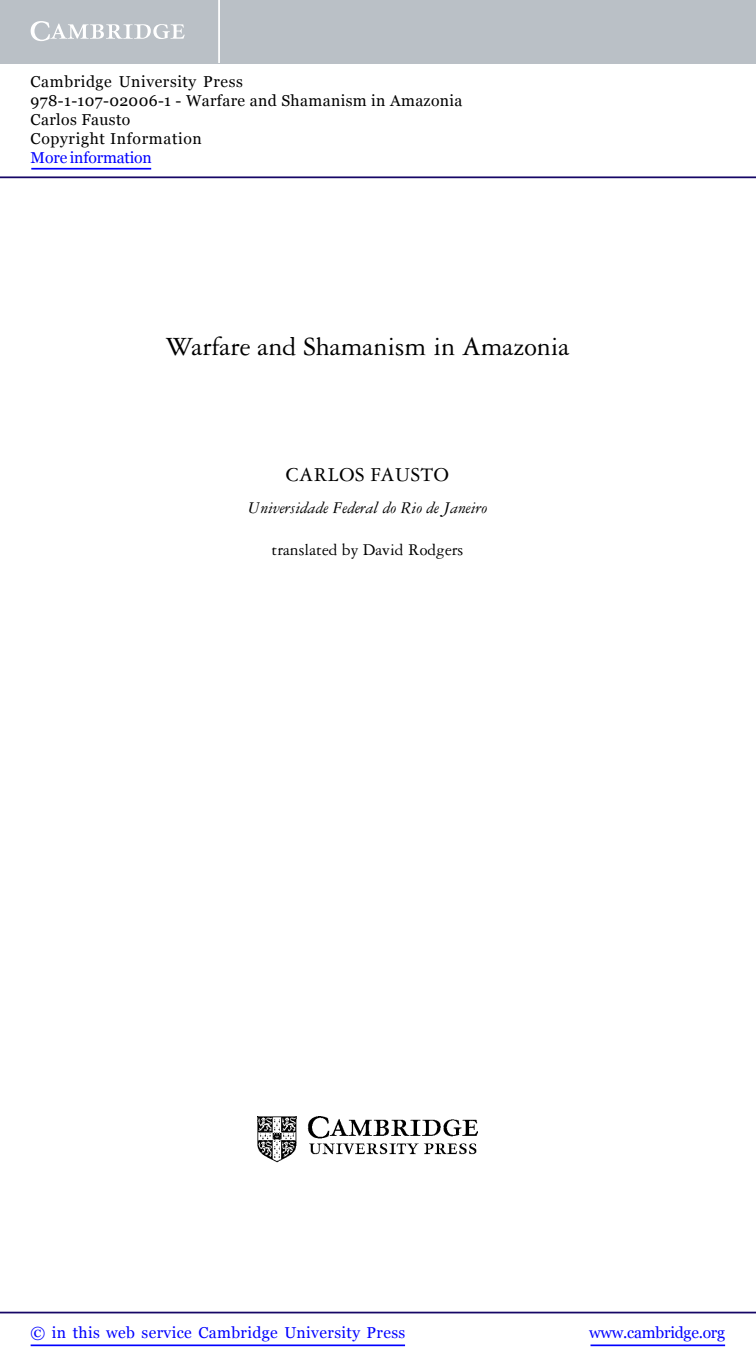
<style>
.page{position:relative;width:756px;height:1371px;background:#fff}
.page>*{position:absolute;margin:0;border:0;box-sizing:border-box;transform-origin:0 0}
.t1{font:28px "Garamond 3 LT Std";color:#000}
.t2{font:21px "Garamond 3 LT Std";color:#000}
.t3{font:italic 17.5px "Garamond 3 LT Std";color:#000}
.t4{font:17.5px "Garamond 3 LT Std";color:#000}
.t5{font:15.75px/18.9px "Georgia";letter-spacing:.025em;color:#000}
.t6{font:15.75px "Georgia";letter-spacing:.025em;color:#00f}
.t7{font:15.75px "Georgia";letter-spacing:-.015em;color:#00f}
.t8{font:15.75px "Georgia";letter-spacing:-.01em;color:#00f}
</style>
<div class="page">
<hr style="left:591px;top:1344px;width:134px;height:1px;background:#00f">
<hr style="left:0;top:1311px;width:756px;height:2px;background:#150666">
<hr style="left:31px;top:1344px;width:374px;height:1px;background:#00f">
<div style="left:0;top:0;width:756px;height:63px;background:#bac0c6"></div>
<svg style="left:31px;top:21px;width:154px;height:20px"></svg>
<hr style="left:218px;top:0;width:2px;height:63px;background:#fff">
<hr style="left:0;top:176px;width:756px;height:2px;background:#150666">
<hr style="left:31px;top:168px;width:120px;height:1px;background:#00f">
<img style="left:258px;top:1116px;width:219px;height:46px">
<p class="t5" style="left:31px;top:72px;width:433px">Cambridge University Press<br>978-1-107-02006-1 - Warfare and Shamanism in Amazonia<br>Carlos Fausto<br>Copyright Information</p>
<p class="t8" style="left:31px;top:148px;width:123px">More information</p>
<p class="t1" style="left:166px;top:331px;width:405px">Warfare and Shamanism in Amazonia</p>
<p class="t2" style="left:286px;top:463px;width:15px">carl</p>
<p class="t2" style="left:339px;top:463px;width:45px">os faust</p>
<p class="t2" style="left:434px;top:463px;width:17px">o</p>
<p class="t3" style="left:248px;top:498px;width:241px">Universidade Federal do Rio de Janeiro</p>
<p class="t4" style="left:272px;top:540px;width:193px">translated by David Rodgers</p>
<p class="t6" style="left:31px;top:1323px;width:376px">© in this web service Cambridge University Press</p>
<p class="t7" style="left:589px;top:1323px;width:137px">www.cambridge.org</p>
</div>
